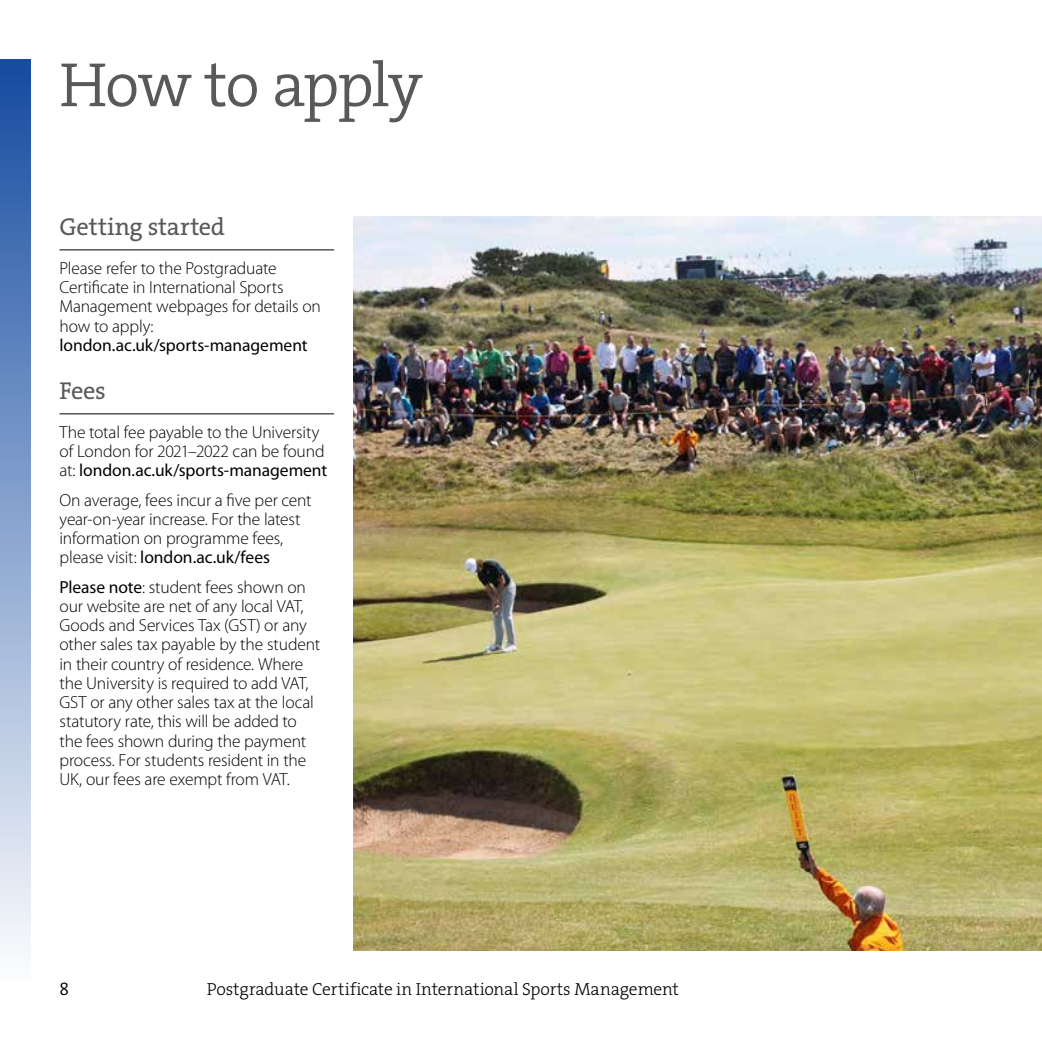
<style>
.page{position:relative;width:1042px;height:1042px;background:#fff}
.page>*{position:absolute;margin:0;border:0;box-sizing:border-box;transform-origin:0 0}
.P__header{font:63px "The Serif HP4 Se Lig";letter-spacing:-.035em;color:#58595b}
.P__subhead{font:24.5px "The Serif HP5 Plain";letter-spacing:-.01em;color:#58595b}
.P__body_copy{font:300 17.5px/19.2px "Myriad Pro";letter-spacing:-.01em;color:#000}
.t1{font:17.5px "The Serif HP3 Lig";letter-spacing:-.005em;color:#000}
.t2{font:17.5px "The Serif HP4 Se Lig";color:#000}
.s1{font-weight:400}
</style>
<div class="page">
<img style="left:354px;top:217px;width:688px;height:734px">
<div style="left:0;top:60px;width:31px;height:922px;background:linear-gradient(to bottom,#154ba0,#fcfdfe)"></div>
<hr style="left:60px;top:250px;width:274px;height:1px;background:#000">
<hr style="left:60px;top:413px;width:274px;height:1px;background:#000">
<h1 class="P__header" style="left:60px;top:44px;width:365px">How to apply</h1>
<h2 class="P__subhead" style="left:60px;top:211px;width:167px">Getting started</h2>
<p class="P__body_copy" style="left:60px;top:258px;width:263px">Please refer to the Postgraduate<br>Certificate in International Sports<br>Management webpages for details on how to apply: <span class="s1">london.ac.uk/sports-management</span></p>
<h2 class="P__subhead" style="left:60px;top:374px;width:48px">Fees</h2>
<p class="P__body_copy" style="left:60px;top:422px;width:269px">The total fee payable to the University of London for 2021–2022 can be found at: <span class="s1">london.ac.uk/sports-management</span></p>
<p class="P__body_copy" style="left:60px;top:490px;width:254px">On average, fees incur a five per cent year-on-year increase. For the latest information on programme fees, please visit: <span class="s1">london.ac.uk/fees</span></p>
<p class="P__body_copy" style="left:60px;top:577px;width:262px"><span class="s1">Please note</span>: student fees shown on our website are net of any local VAT, Goods and Services Tax (GST) or any other sales tax payable by the student in their country of residence. Where the University is required to add VAT, GST or any other sales tax at the local statutory rate, this will be added to the fees shown during the payment process. For students resident in the UK, our fees are exempt from VAT.</p>
<p class="t2" style="left:60px;top:978px;width:11px">8</p>
<p class="t1" style="left:207px;top:978px;width:474px">Postgraduate Certificate in International Sports Management</p>
</div>
